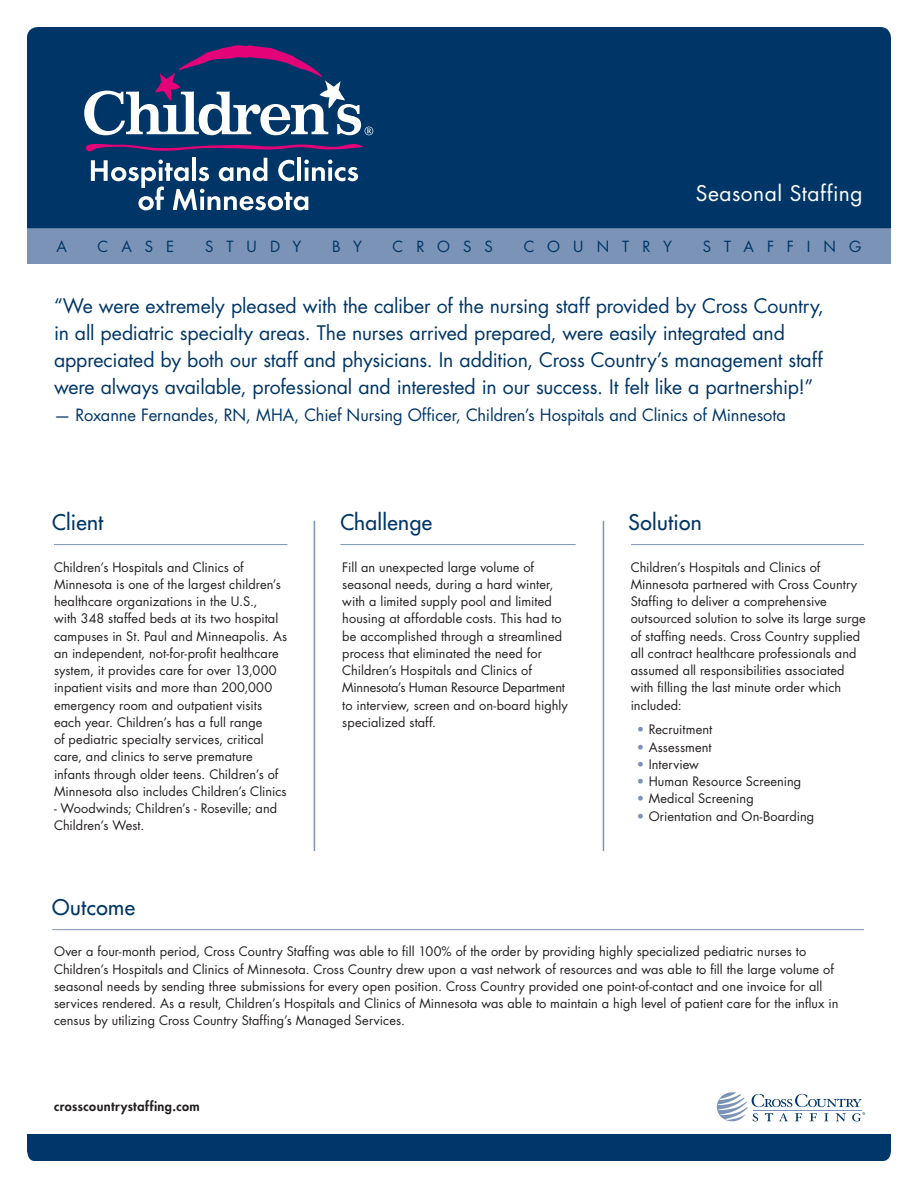
<style>
.page{position:relative;width:918px;height:1188px;background:#fff}
.page>*{position:absolute;margin:0;border:0;box-sizing:border-box;transform-origin:0 0}
.t1{font:500 21px "Futura Std";letter-spacing:.02em;color:#003667}
.t2{font:21px "Futura Std";letter-spacing:.02em;color:#fff}
.t3{font:19.5px/27px "Futura Std";letter-spacing:-.01em;color:#003667}
.t4{font:16.5px "Futura Std";letter-spacing:-.005em;color:#003667}
.t5{font:15px "Futura Std";letter-spacing:.87em;color:#003667}
.t6{font:12.75px/17.2px "Futura Std";letter-spacing:.005em;color:#231f20}
.t7{font:800 12.75px "Futura Std";letter-spacing:.035em;color:#231f20}
.s1{color:#7a93b6}
</style>
<div class="page">
<div style="left:27px;top:1134px;width:864px;height:27px;background:#00376b"></div>
<div style="left:27px;top:27px;width:864px;height:202px;background:#003667"></div>
<svg style="left:84px;top:45px;width:289px;height:90px"></svg>
<svg style="left:85px;top:141px;width:279px;height:69px;background:#375883"></svg>
<hr style="left:54px;top:544px;width:233px;height:1px;background:#7a93b6">
<hr style="left:340px;top:544px;width:236px;height:1px;background:#7a93b6">
<hr style="left:631px;top:544px;width:233px;height:1px;background:#7a93b6">
<hr style="left:314px;top:521px;width:1px;height:330px;background:#7a93b6">
<hr style="left:603px;top:521px;width:1px;height:330px;background:#7a93b6">
<div style="left:27px;top:229px;width:864px;height:35px;background:#7a93b6"></div>
<hr style="left:52px;top:929px;width:812px;height:1px;background:#7a93b6">
<svg style="left:717px;top:1092px;width:148px;height:29px"></svg>
<h1 class="t2" style="left:696px;top:180px;width:168px">Seasonal Staffing</h1>
<p class="t5" style="left:56px;top:237px;width:12px">A</p>
<p class="t5" style="left:98px;top:237px;width:78px">CASE</p>
<p class="t5" style="left:205px;top:237px;width:98px">STUDY</p>
<p class="t5" style="left:332px;top:237px;width:31px">B Y</p>
<p class="t5" style="left:393px;top:237px;width:102px">CROSS</p>
<p class="t5" style="left:524px;top:237px;width:150px">COUNTRY</p>
<p class="t5" style="left:703px;top:237px;width:160px">STAFFING</p>
<p class="t3" style="left:54px;top:293px;width:771px">“We were extremely pleased with the caliber of the nursing staff provided by Cross Country, in all pediatric specialty areas. The nurses arrived prepared, were easily integrated and appreciated by both our staff and physicians. In addition, Cross Country’s management staff were always available, professional and interested in our success. It felt like a partnership!”</p>
<p class="t4" style="left:54px;top:404px;width:733px">— Roxanne Fernandes, RN, MHA, Chief Nursing Officer, Children’s Hospitals and Clinics of Minnesota</p>
<h1 class="t1" style="left:52px;top:509px;width:53px">Client</h1>
<h1 class="t1" style="left:340px;top:509px;width:93px">Challenge</h1>
<h1 class="t1" style="left:629px;top:509px;width:75px">Solution</h1>
<p class="t6" style="left:54px;top:558px;width:235px">Children’s Hospitals and Clinics of Minnesota is one of the largest children’s healthcare organizations in the U.S.,<br>with 348 staffed beds at its two hospital campuses in St. Paul and Minneapolis. As an independent, not-for-profit healthcare system, it provides care for over 13,000 inpatient visits and more than 200,000 emergency room and outpatient visits each year. Children’s has a full range<br>of pediatric specialty services, critical care, and clinics to serve premature infants through older teens. Children’s of Minnesota also includes Children’s Clinics</p>
<p class="t6" style="left:54px;top:800px;width:225px">- Woodwinds; Children’s - Roseville; and<br>Children’s West.</p>
<h1 class="t1" style="left:52px;top:894px;width:84px">Outcome</h1>
<p class="t6" style="left:342px;top:558px;width:227px">Fill an unexpected large volume of seasonal needs, during a hard winter, with a limited supply pool and limited housing at affordable costs. This had to be accomplished through a streamlined process that eliminated the need for Children’s Hospitals and Clinics of Minnesota’s Human Resource Department to interview, screen and on-board highly specialized staff.</p>
<p class="t6" style="left:631px;top:558px;width:237px">Children’s Hospitals and Clinics of Minnesota partnered with Cross Country Staffing to deliver a comprehensive outsourced solution to solve its large surge of staffing needs. Cross Country supplied all contract healthcare professionals and assumed all responsibilities associated with filling the last minute order which included:</p>
<p class="t6" style="left:637px;top:721px;width:77px"><span class="s1">•</span> Recruitment</p>
<p class="t6" style="left:637px;top:738px;width:77px"><span class="s1">•</span> Assessment</p>
<p class="t6" style="left:637px;top:756px;width:64px"><span class="s1">•</span> Interview</p>
<p class="t6" style="left:637px;top:773px;width:166px"><span class="s1">•</span> Human Resource Screening</p>
<p class="t6" style="left:637px;top:790px;width:119px"><span class="s1">•</span> Medical Screening</p>
<p class="t6" style="left:637px;top:807px;width:179px"><span class="s1">•</span> Orientation and On-Boarding</p>
<p class="t6" style="left:54px;top:943px;width:786px">Over a four-month period, Cross Country Staffing was able to fill 100% of the order by providing highly specialized pediatric nurses to Children’s Hospitals and Clinics of Minnesota. Cross Country drew upon a vast network of resources and was able to fill the large volume of seasonal needs by sending three submissions for every open position. Cross Country provided one point-of-contact and one invoice for all services rendered. As a result, Children’s Hospitals and Clinics of Minnesota was able to maintain a high level of patient care for the influx in census by utilizing Cross Country Staffing’s Managed Services.</p>
<p class="t7" style="left:54px;top:1099px;width:147px">crosscountrystaffing.com</p>
</div>
